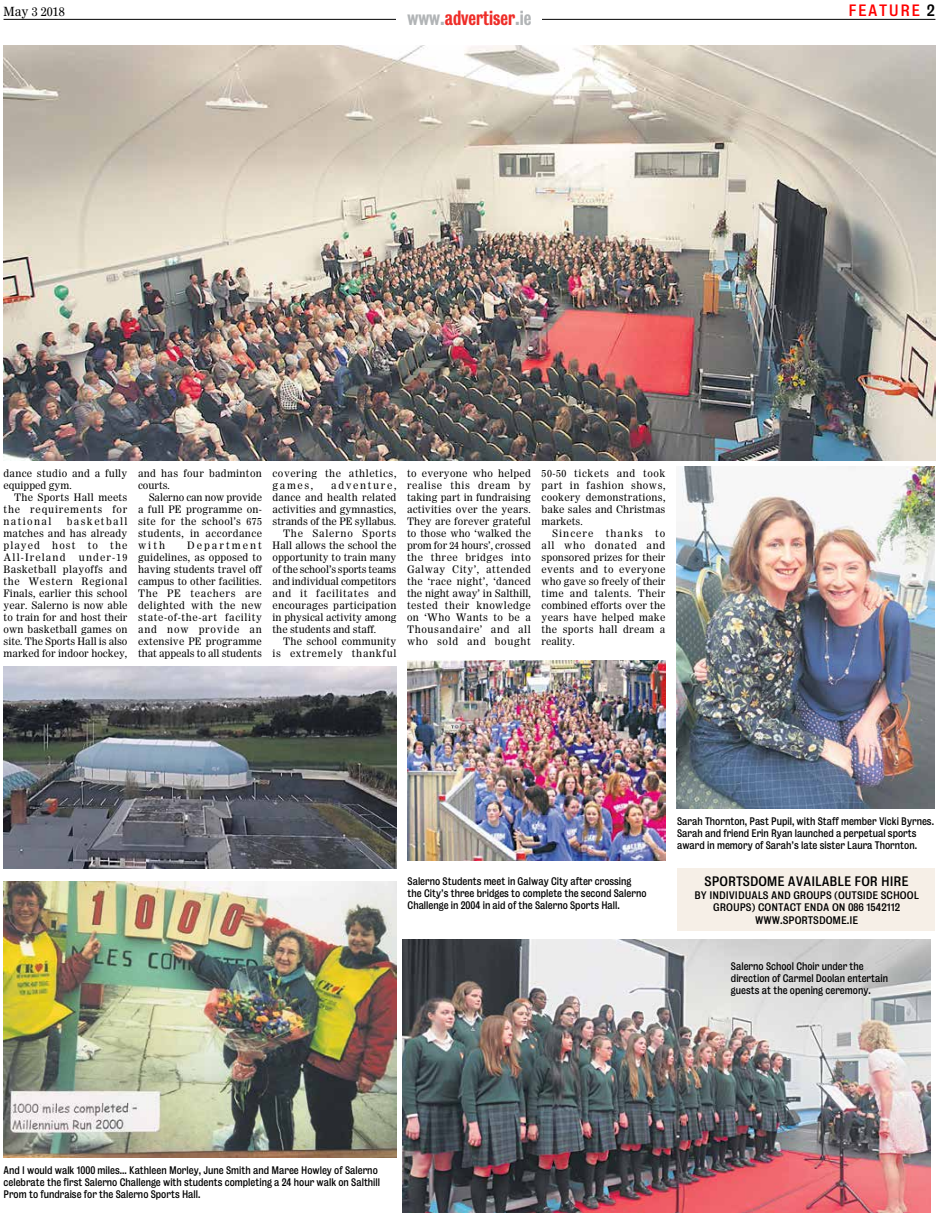
<style>
.page{position:relative;width:939px;height:1216px;background:#fff}
.page>*{position:absolute;margin:0;border:0;box-sizing:border-box;transform-origin:0 0}
.t1{font:condensed 18.75px "Bureau Grotesque";color:#ee2d28}
.t2{font:15px "Bureau Grotesque";letter-spacing:.1em;color:#f00}
.Crosshead{font:12.5px "Bureau Grotesque";color:#000}
.t3{font:12.5px "Worldwide";color:#000}
.Body2_Body{font:10.25px/12px "Worldwide";letter-spacing:.02em;color:#000;text-align:justify}
.Body2_Body-2{font:10.25px/12px "Worldwide";letter-spacing:.065em;color:#000;text-align:right}
.Body2_Body-3{font:10.25px/12px "Worldwide";letter-spacing:.055em;color:#000}
.Crosshead-2{font:10px/12px "Bureau Grotesque";color:#000;scale:.9 1}
.Crosshead-3{font:10px/12.5px "Bureau Grotesque";color:#000;text-align:center}
.s1{color:#000}
.s2{color:#b1b4b6}
</style>
<div class="page">
<hr style="left:4px;top:19px;width:931px;height:1px;background:#000">
<div style="left:397px;top:10px;width:145px;height:25px;background:#fff"></div>
<div style="left:677px;top:868px;width:258px;height:63px;background:#f6efe7"></div>
<img style="left:4px;top:45px;width:931px;height:416px">
<img style="left:402px;top:939px;width:528px;height:273px">
<img style="left:4px;top:881px;width:393px;height:276px">
<img style="left:407px;top:660px;width:258px;height:200px">
<img style="left:677px;top:466px;width:258px;height:342px">
<img style="left:4px;top:666px;width:392px;height:202px">
<p class="t3" style="left:4px;top:4px;width:63px">May 3 2018</p>
<p class="t2" style="left:848px;top:1px;width:88px">FEATURE <span class="s1">2</span></p>
<h1 class="t1" style="left:407px;top:7px;width:126px"><span class="s2">www.</span>advertiser<span class="s2">.ie</span></h1>
<p class="Body2_Body" style="left:4px;top:467px;width:125px">dance studio and a fully equipped gym.</p>
<p class="Body2_Body" style="left:4px;top:491px;width:125px;text-indent:11px">The Sports Hall meets the requirements for national</p>
<p class="Body2_Body" style="left:4px;top:515px;width:125px;text-indent:63px">basketball matches and has already played host to the All-Ireland</p>
<p class="Body2_Body" style="left:4px;top:551px;width:125px;text-indent:75px">under-19<br>Basketball playoffs and the Western Regional Finals, earlier this school year. Salerno is now able to train for and host their own basketball games on site. The Sports Hall is also marked for indoor hockey,</p>
<p class="Body2_Body" style="left:138px;top:467px;width:125px">and has four badminton courts.</p>
<p class="Body2_Body" style="left:138px;top:491px;width:125px;text-indent:11px">Salerno can now provide a full PE programme on&shy;site for the school’s 675 students, in accordance with</p>
<p class="Body2_Body" style="left:138px;top:539px;width:125px;text-indent:49px">Department guidelines, as opposed to having students travel off campus to other facilities.<br>The PE teachers are delighted with the new state-of-the-art facility and now provide an extensive PE programme that appeals to all students</p>
<p class="Body2_Body-3" style="left:273px;top:467px;width:125px">covering the athletics, games,</p>
<p class="Body2_Body" style="left:273px;top:479px;width:125px;text-indent:59px">adventure, dance and health related activities and gymnastics, strands of the PE syllabus.</p>
<p class="Body2_Body" style="left:273px;top:527px;width:125px;text-indent:11px">The Salerno Sports Hall allows the school the opportunity to train many of the school’s sports teams and individual competitors and it facilitates and encourages participation in physical activity among the students and staff.</p>
<p class="Body2_Body-2" style="left:273px;top:635px;width:125px">The school community is extremely thankful</p>
<p class="Body2_Body" style="left:407px;top:467px;width:125px">to everyone who helped realise this dream by taking part in fundraising activities over the years.<br>They are forever grateful to those who ‘walked the prom for 24 hours’, crossed the three bridges into Galway City’, attended the ‘race night’, ‘danced the night away’ in Salthill, tested their knowledge on ‘Who Wants to be a Thousandaire’ and all who sold and bought</p>
<p class="Body2_Body" style="left:542px;top:467px;width:125px">50-50 tickets and took part in fashion shows, cookery demonstrations, bake sales and Christmas markets.</p>
<p class="Body2_Body" style="left:542px;top:527px;width:125px;text-indent:11px">Sincere thanks to all who donated and sponsored prizes for their events and to everyone who gave so freely of their time and talents. Their combined efforts over the years have helped make the sports hall dream a reality.</p>
<p class="Crosshead-2" style="left:408px;top:875px;width:267px">Salerno Students meet in Galway City after crossing the City’s three bridges to complete the second Salerno<br>Challenge in 2004 in aid of the Salerno Sports Hall.</p>
<p class="Crosshead-2" style="left:677px;top:815px;width:287px">Sarah Thornton, Past Pupil, with Staff member Vicki Byrnes.<br>Sarah and friend Erin Ryan launched a perpetual sports award in memory of Sarah’s late sister Laura Thornton.</p>
<p class="Crosshead" style="left:705px;top:874px;width:206px">SPORTSDOME AVAILABLE FOR HIRE</p>
<p class="Crosshead-3" style="left:694px;top:888px;width:226px">BY INDIVIDUALS AND GROUPS (OUTSIDE SCHOOL<br>GROUPS) CONTACT ENDA ON 086 1542112<br>WWW.SPORTSDOME.IE</p>
<p class="Crosshead-2" style="left:731px;top:959px;width:176px">Salerno School Choir under the direction of Carmel Doolan entertain guests at the opening ceremony.</p>
<p class="Crosshead-2" style="left:4px;top:1163px;width:420px">And I would walk 1000 miles... Kathleen Morley, June Smith and Maree Howley of Salerno celebrate the first Salerno Challenge with students completing a 24 hour walk on Salthill<br>Prom to fundraise for the Salerno Sports Hall.</p>
</div>
